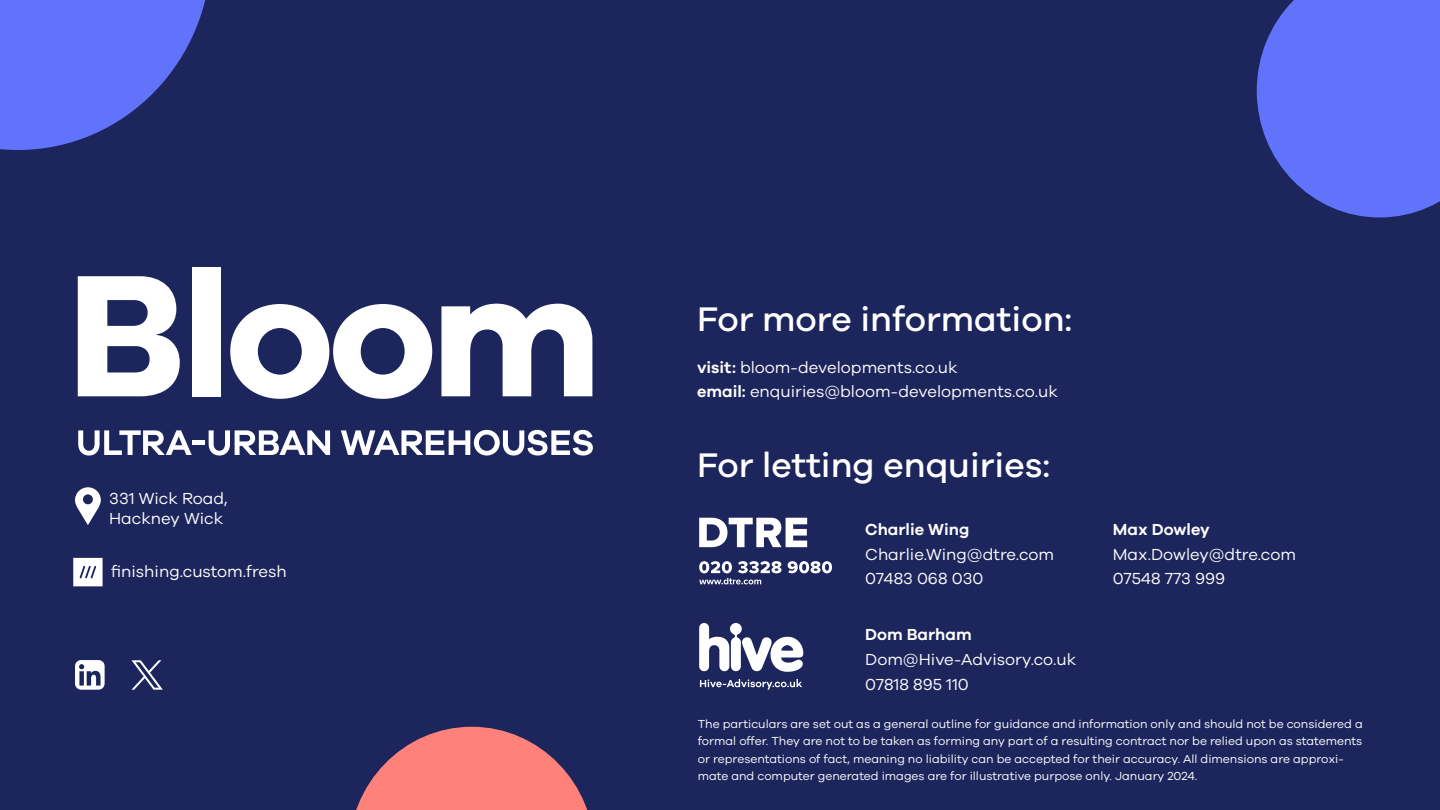
<style>
.page{position:relative;width:1440px;height:810px;background:#1c265c}
.page>*{position:absolute;margin:0;border:0;box-sizing:border-box;transform-origin:0 0}
.t1{font:500 35.25px "Galano Grotesque";color:#fff}
.t2{font:16.5px/24.8px "Galano Grotesque";color:#fff}
.t3{font:600 16.5px "Galano Grotesque";color:#fff}
.t4{font:12px/17.2px "Galano Grotesque";color:#fff}
.s1{font-weight:600}
</style>
<div class="page">
<svg style="left:78px;top:276px;width:102px;height:120px"></svg>
<div style="left:192px;top:267px;width:29px;height:129px;background:#fff"></div>
<svg style="left:230px;top:304px;width:202px;height:95px"></svg>
<svg style="left:441px;top:304px;width:151px;height:92px"></svg>
<svg style="left:78px;top:430px;width:114px;height:26px"></svg>
<hr style="left:192px;top:441px;width:12px;height:4px;background:#fff">
<svg style="left:209px;top:430px;width:121px;height:26px"></svg>
<svg style="left:341px;top:430px;width:252px;height:26px"></svg>
<svg style="left:1257px;top:0;width:183px;height:218px;background:#5869e6"></svg>
<svg style="left:356px;top:727px;width:232px;height:83px"></svg>
<svg style="left:0;top:0;width:206px;height:150px"></svg>
<svg style="left:75px;top:487px;width:26px;height:38px"></svg>
<div style="left:83px;top:494px;width:10px;height:10px;background:#1c265c;border-radius:50%"></div>
<svg style="left:75px;top:660px;width:30px;height:30px"></svg>
<svg style="left:131px;top:660px;width:32px;height:30px"></svg>
<svg style="left:73px;top:558px;width:30px;height:28px"></svg>
<svg style="left:699px;top:561px;width:82px;height:23px"></svg>
<svg style="left:788px;top:561px;width:44px;height:12px"></svg>
<svg style="left:699px;top:518px;width:108px;height:29px"></svg>
<svg style="left:699px;top:623px;width:104px;height:49px"></svg>
<svg style="left:700px;top:679px;width:102px;height:11px"></svg>
<h2 class="t2" style="left:109px;top:488px;width:120px;line-height:20.2px">331 Wick Road,<br>Hackney Wick</h2>
<h2 class="t2" style="left:111px;top:559px;width:177px">finishing.custom.fresh</h2>
<h1 class="t1" style="left:697px;top:298px;width:377px">For more information:</h1>
<h2 class="t2" style="left:697px;top:354px;width:362px"><span class="s1">visit:</span> bloom-developments.co.uk<br><span class="s1">email:</span> enquiries@bloom-developments.co.uk</h2>
<h1 class="t1" style="left:697px;top:444px;width:355px">For letting enquiries:</h1>
<h2 class="t3" style="left:865px;top:519px;width:106px">Charlie Wing</h2>
<h2 class="t2" style="left:865px;top:541px;width:191px">Charlie.Wing@dtre.com<br>07483 068 030</h2>
<h2 class="t3" style="left:865px;top:625px;width:108px">Dom Barham</h2>
<h2 class="t2" style="left:865px;top:646px;width:213px">Dom@Hive-Advisory.co.uk<br>07818 895 110</h2>
<h2 class="t3" style="left:1113px;top:519px;width:99px">Max Dowley</h2>
<h2 class="t2" style="left:1113px;top:541px;width:185px">Max.Dowley@dtre.com<br>07548 773 999</h2>
<p class="t4" style="left:698px;top:715px;width:667px">The particulars are set out as a general outline for guidance and information only and should not be considered a formal offer. They are not to be taken as forming any part of a resulting contract nor be relied upon as statements or representations of fact, meaning no liability can be accepted for their accuracy. All dimensions are approxi&shy;mate and computer generated images are for illustrative purpose only. January 2024.</p>
</div>
